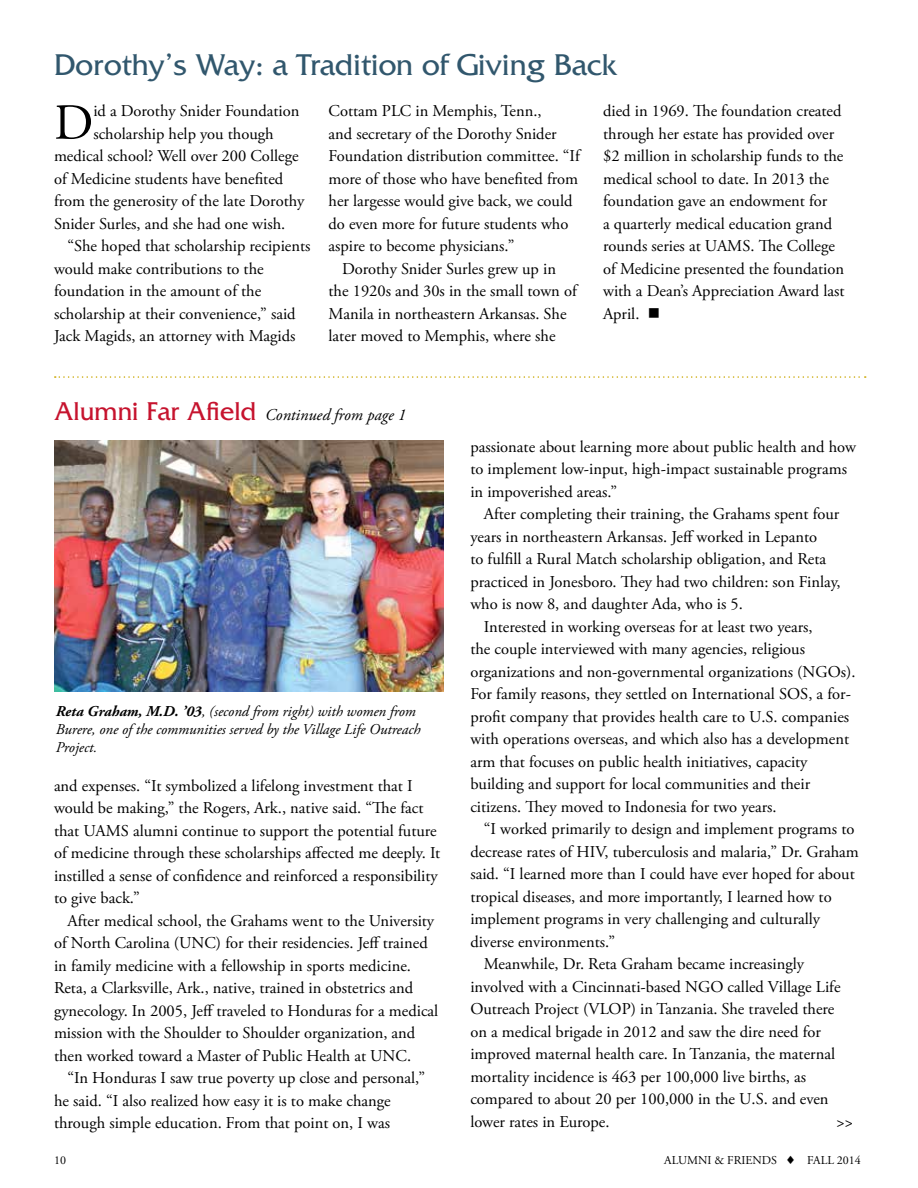
<style>
.page{position:relative;width:918px;height:1188px;background:#fff}
.page>*{position:absolute;margin:0;border:0;box-sizing:border-box;transform-origin:0 0}
.t1{font:50.4px "Adobe Garamond Pro";color:#000}
.t2{font:31.5px "Friz Quadrata Std";color:#31576d}
.t3{font:16.5px/22.5px "Adobe Garamond Pro";color:#000}
.t4{font:italic 16.5px "Adobe Garamond Pro";color:#000}
.t5{font:italic 15px/18px "Adobe Garamond Pro";color:#000}
.t6{font:12px "Adobe Garamond Pro";color:#000}
.s1{font-family:"Friz Quadrata Std";font-style:normal;font-size:27px;color:#c6132e}
.s2{font-weight:700}
</style>
<div class="page">
<svg style="left:55px;top:376px;width:811px;height:2px"></svg>
<img style="left:54px;top:441px;width:390px;height:250px">
<h2 class="t2" style="left:54px;top:47px;width:564px">Dorothy’s Way: a Tradition of Giving Back</h2>
<h1 class="t1" style="left:54px;top:92px;width:41px">D</h1>
<p class="t3" style="left:93px;top:100px;width:208px">id a Dorothy Snider Foundation</p>
<p class="t3" style="left:329px;top:100px;width:253px">Cottam PLC in Memphis, Tenn.,<br>and secretary of the Dorothy Snider Foundation distribution committee. “If more of those who have benefited from her largesse would give back, we could do even more for future students who aspire to become physicians.”</p>
<p class="t3" style="left:329px;top:258px;width:250px;text-indent:13px">Dorothy Snider Surles grew up in the 1920s and 30s in the small town of Manila in northeastern Arkansas. She later moved to Memphis, where she</p>
<p class="t3" style="left:603px;top:100px;width:243px">died in 1969. The foundation created through her estate has provided over $2 million in scholarship funds to the medical school to date. In 2013 the foundation gave an endowment for<br>a quarterly medical education grand rounds series at UAMS. The College of Medicine presented the foundation with a Dean’s Appreciation Award last April. ■</p>
<p class="t3" style="left:93px;top:123px;width:182px">scholarship help you though</p>
<p class="t3" style="left:54px;top:145px;width:246px">medical school? Well over 200 College</p>
<p class="t3" style="left:54px;top:168px;width:231px">of Medicine students have benefited</p>
<p class="t3" style="left:54px;top:190px;width:252px">from the generosity of the late Dorothy</p>
<p class="t3" style="left:54px;top:213px;width:233px">Snider Surles, and she had one wish.</p>
<p class="t3" style="left:68px;top:235px;width:245px">“She hoped that scholarship recipients</p>
<p class="t3" style="left:54px;top:258px;width:211px">would make contributions to the</p>
<p class="t3" style="left:54px;top:280px;width:209px">foundation in the amount of the</p>
<p class="t3" style="left:54px;top:303px;width:243px">scholarship at their convenience,” said</p>
<p class="t3" style="left:54px;top:325px;width:243px">Jack Magids, an attorney with Magids</p>
<p class="t4" style="left:54px;top:405px;width:354px"><span class="s1">Alumni Far Afield</span> Continued from page 1</p>
<p class="t5" style="left:56px;top:702px;width:366px"><span class="s2">Reta Graham, M.D. ’03</span>, (second from right) with women from<br>Burere, one of the communities served by the Village Life Outreach<br>Project.</p>
<p class="t3" style="left:54px;top:775px;width:388px">and expenses. “It symbolized a lifelong investment that I would be making,” the Rogers, Ark., native said. “The fact that UAMS alumni continue to support the potential future of medicine through these scholarships affected me deeply. It instilled a sense of confidence and reinforced a responsibility to give back.”</p>
<p class="t3" style="left:54px;top:910px;width:386px;text-indent:13px">After medical school, the Grahams went to the University of North Carolina (UNC) for their residencies. Jeff trained in family medicine with a fellowship in sports medicine.<br>Reta, a Clarksville, Ark., native, trained in obstetrics and gynecology. In 2005, Jeff traveled to Honduras for a medical mission with the Shoulder to Shoulder organization, and then worked toward a Master of Public Health at UNC.</p>
<p class="t3" style="left:54px;top:1068px;width:373px;text-indent:13px">“In Honduras I saw true poverty up close and personal,” he said. “I also realized how easy it is to make change through simple education. From that point on, I was</p>
<p class="t3" style="left:470px;top:436px;width:387px">passionate about learning more about public health and how to implement low-input, high-impact sustainable programs in impoverished areas.”</p>
<p class="t3" style="left:484px;top:503px;width:357px">After completing their training, the Grahams spent four</p>
<p class="t3" style="left:470px;top:526px;width:348px">years in northeastern Arkansas. Jeff worked in Lepanto</p>
<p class="t3" style="left:470px;top:548px;width:357px">to fulfill a Rural Match scholarship obligation, and Reta</p>
<p class="t3" style="left:470px;top:571px;width:372px">practiced in Jonesboro. They had two children: son Finlay,</p>
<p class="t3" style="left:470px;top:593px;width:274px">who is now 8, and daughter Ada, who is 5.</p>
<p class="t3" style="left:484px;top:616px;width:330px">Interested in working overseas for at least two years,</p>
<p class="t3" style="left:470px;top:638px;width:336px">the couple interviewed with many agencies, religious</p>
<p class="t3" style="left:470px;top:661px;width:387px">organizations and non-governmental organizations (NGOs).</p>
<p class="t3" style="left:470px;top:683px;width:382px">For family reasons, they settled on International SOS, a for-</p>
<p class="t3" style="left:470px;top:706px;width:380px">profit company that provides health care to U.S. companies</p>
<p class="t3" style="left:470px;top:728px;width:380px">with operations overseas, and which also has a development</p>
<p class="t3" style="left:470px;top:751px;width:339px">arm that focuses on public health initiatives, capacity</p>
<p class="t3" style="left:470px;top:773px;width:341px">building and support for local communities and their</p>
<p class="t3" style="left:470px;top:796px;width:308px">citizens. They moved to Indonesia for two years.</p>
<p class="t3" style="left:484px;top:818px;width:372px">“I worked primarily to design and implement programs to</p>
<p class="t3" style="left:470px;top:841px;width:390px">decrease rates of HIV, tuberculosis and malaria,” Dr. Graham</p>
<p class="t3" style="left:470px;top:863px;width:386px">said. “I learned more than I could have ever hoped for about</p>
<p class="t3" style="left:470px;top:886px;width:363px">tropical diseases, and more importantly, I learned how to</p>
<p class="t3" style="left:470px;top:908px;width:351px">implement programs in very challenging and culturally</p>
<p class="t3" style="left:470px;top:931px;width:146px">diverse environments.”</p>
<p class="t3" style="left:484px;top:953px;width:322px">Meanwhile, Dr. Reta Graham became increasingly</p>
<p class="t3" style="left:470px;top:976px;width:372px">involved with a Cincinnati-based NGO called Village Life</p>
<p class="t3" style="left:470px;top:998px;width:366px">Outreach Project (VLOP) in Tanzania. She traveled there</p>
<p class="t3" style="left:470px;top:1021px;width:352px">on a medical brigade in 2012 and saw the dire need for</p>
<p class="t3" style="left:470px;top:1043px;width:366px">improved maternal health care. In Tanzania, the maternal</p>
<p class="t3" style="left:470px;top:1066px;width:337px">mortality incidence is 463 per 100,000 live births, as</p>
<p class="t3" style="left:470px;top:1088px;width:360px">compared to about 20 per 100,000 in the U.S. and even</p>
<p class="t3" style="left:470px;top:1111px;width:141px">lower rates in Europe.</p>
<p class="t3" style="left:836px;top:1111px;width:18px">&gt;&gt;</p>
<p class="t6" style="left:54px;top:1153px;width:13px">10</p>
<p class="t6" style="left:664px;top:1153px;width:198px">ALUMNI &amp; FRIENDS ♦ FALL 2014</p>
</div>
